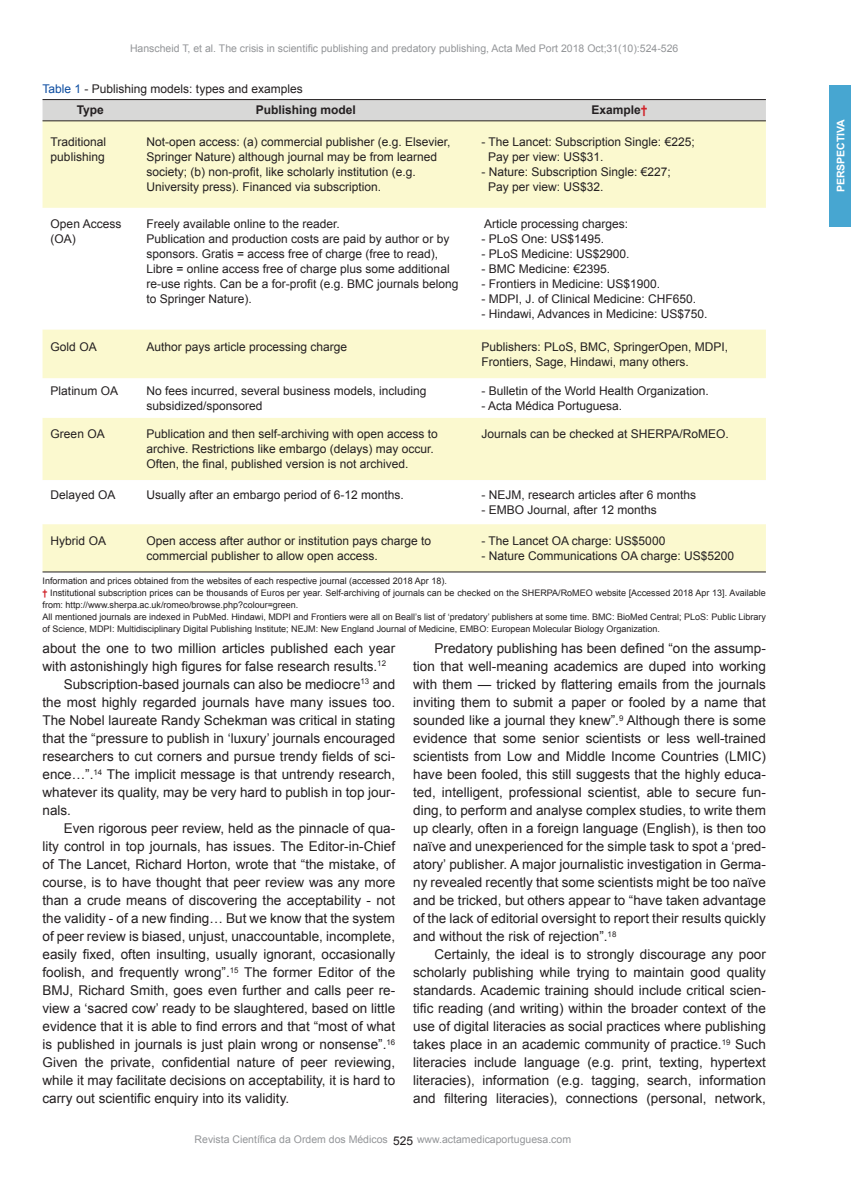
<style>
.page{position:relative;width:851px;height:1191px;background:#fff}
.page>*{position:absolute;margin:0;border:0;box-sizing:border-box;transform-origin:0 0}
.t1{font:13.5px/18px "Arial";color:#231f20;text-align:justify}
.t2{font:12px/15px "Arial";color:#231f20}
.t3{font:700 12px "Arial";color:#231f20}
.t4{font:10.5px "Arial";color:#939598}
.t5{font:700 10.5px "Arial";color:#fff}
.t6{font:9px/12px "Arial";color:#231f20}
.s1{color:#0d4da1}
.s2{font-weight:700}
.s3{color:#d1232a}
.s4{font-weight:700;color:#d1232a}
</style>
<div class="page">
<div style="left:829px;top:85px;width:22px;height:142px;background:#47a6d1"></div>
<div style="left:43px;top:100px;width:723px;height:20px;background:#d8d8d7"></div>
<svg style="left:43px;top:121px;width:723px;height:450px;fill:#fbf9cf"></svg>
<hr style="left:43px;top:99px;width:723px;height:1px;background:#231f20">
<hr style="left:43px;top:120px;width:723px;height:1px;background:#231f20">
<hr style="left:43px;top:571px;width:723px;height:1px;background:#231f20">
<p class="t4" style="left:130px;top:41px;width:550px">Hanscheid T, et al. The crisis in scientific publishing and predatory publishing, Acta Med Port 2018 Oct;31(10):524-526</p>
<p class="t2" style="left:77px;top:79px;width:227px;line-height:21px;text-indent:-34px"><span class="s1">Table 1</span> - Publishing models: types and examples<br><span class="s2">Type</span></p>
<p class="t3" style="left:256px;top:102px;width:102px">Publishing model</p>
<p class="t3" style="left:591px;top:102px;width:58px">Example<span class="s3">†</span></p>
<p class="t2" style="left:51px;top:134px;width:57px">Traditional publishing</p>
<p class="t2" style="left:146px;top:134px;width:306px">Not-open access: (a) commercial publisher (e.g. Elsevier, Springer Nature) although journal may be from learned society; (b) non-profit, like scholarly institution (e.g.<br>University press). Financed via subscription.</p>
<p class="t2" style="left:488px;top:134px;width:208px;text-indent:-7px">- The Lancet: Subscription Single: €225;<br>Pay per view: US$31.</p>
<p class="t2" style="left:488px;top:164px;width:184px;text-indent:-7px">- Nature: Subscription Single: €227;<br>Pay per view: US$32.</p>
<p class="t2" style="left:51px;top:216px;width:72px">Open Access (OA)</p>
<p class="t2" style="left:146px;top:216px;width:314px">Freely available online to the reader.<br>Publication and production costs are paid by author or by sponsors. Gratis = access free of charge (free to read), Libre = online access free of charge plus some additional re-use rights. Can be a for-profit (e.g. BMC journals belong to Springer Nature).</p>
<p class="t2" style="left:484px;top:216px;width:146px">Article processing charges:</p>
<p class="t2" style="left:481px;top:231px;width:124px">- PLoS One: US$1495.</p>
<p class="t2" style="left:481px;top:246px;width:150px">- PLoS Medicine: US$2900.</p>
<p class="t2" style="left:481px;top:261px;width:130px">- BMC Medicine: €2395.</p>
<p class="t2" style="left:481px;top:276px;width:180px">- Frontiers in Medicine: US$1900.</p>
<p class="t2" style="left:481px;top:291px;width:216px">- MDPI, J. of Clinical Medicine: CHF650.</p>
<p class="t2" style="left:481px;top:306px;width:228px">- Hindawi, Advances in Medicine: US$750.</p>
<p class="t2" style="left:51px;top:339px;width:48px">Gold OA</p>
<p class="t2" style="left:146px;top:339px;width:202px">Author pays article processing charge</p>
<p class="t2" style="left:481px;top:339px;width:248px">Publishers: PLoS, BMC, SpringerOpen, MDPI,<br>Frontiers, Sage, Hindawi, many others.</p>
<p class="t2" style="left:51px;top:383px;width:69px">Platinum OA</p>
<p class="t2" style="left:146px;top:383px;width:282px">No fees incurred, several business models, including subsidized/sponsored</p>
<p class="t2" style="left:481px;top:383px;width:229px">- Bulletin of the World Health Organization.</p>
<p class="t2" style="left:481px;top:398px;width:142px">- Acta Médica Portuguesa.</p>
<p class="t2" style="left:51px;top:426px;width:56px">Green OA</p>
<p class="t2" style="left:146px;top:426px;width:293px">Publication and then self-archiving with open access to archive. Restrictions like embargo (delays) may occur.<br>Often, the final, published version is not archived.</p>
<p class="t2" style="left:481px;top:426px;width:249px">Journals can be checked at SHERPA/RoMEO.</p>
<p class="t2" style="left:51px;top:487px;width:66px">Delayed OA</p>
<p class="t2" style="left:146px;top:487px;width:259px">Usually after an embargo period of 6-12 months.</p>
<p class="t2" style="left:481px;top:487px;width:216px">- NEJM, research articles after 6 months</p>
<p class="t2" style="left:481px;top:502px;width:177px">- EMBO Journal, after 12 months</p>
<p class="t2" style="left:51px;top:533px;width:57px">Hybrid OA</p>
<p class="t2" style="left:146px;top:533px;width:286px">Open access after author or institution pays charge to commercial publisher to allow open access.</p>
<p class="t2" style="left:481px;top:533px;width:185px">- The Lancet OA charge: US$5000</p>
<p class="t2" style="left:481px;top:548px;width:254px">- Nature Communications OA charge: US$5200</p>
<p class="t6" style="left:43px;top:574px;width:725px">Information and prices obtained from the websites of each respective journal (accessed 2018 Apr 18).<br><span class="s4">†</span> Institutional subscription prices can be thousands of Euros per year. Self-archiving of journals can be checked on the SHERPA/RoMEO website [Accessed 2018 Apr 13]. Available from: http://www.sherpa.ac.uk/romeo/browse.php?colour=green.<br>All mentioned journals are indexed in PubMed. Hindawi, MDPI and Frontiers were all on Beall’s list of ‘predatory’ publishers at some time. BMC: BioMed Central; PLoS: Public Library of Science, MDPI: Multidisciplinary Digital Publishing Institute; NEJM: New England Journal of Medicine, EMBO: European Molecular Biology Organization.</p>
<p class="t1" style="left:43px;top:639px;width:354px">about the one to two million articles published each year</p>
<p class="t1" style="left:43px;top:657px;width:345px">with astonishingly high figures for false research results.<sup>12</sup></p>
<p class="t1" style="left:64px;top:675px;width:333px">Subscription-based journals can also be mediocre<sup>13</sup> and</p>
<p class="t1" style="left:43px;top:693px;width:354px">the most highly regarded journals have many issues too.</p>
<p class="t1" style="left:43px;top:711px;width:354px">The Nobel laureate Randy Schekman was critical in stating</p>
<p class="t1" style="left:43px;top:729px;width:354px">that the “pressure to publish in ‘luxury’ journals encouraged</p>
<p class="t1" style="left:43px;top:747px;width:354px">researchers to cut corners and pursue trendy fields of sci-</p>
<p class="t1" style="left:43px;top:765px;width:354px">ence…”.<sup>14</sup> The implicit message is that untrendy research,</p>
<p class="t1" style="left:43px;top:783px;width:354px">whatever its quality, may be very hard to publish in top jour-</p>
<p class="t1" style="left:43px;top:801px;width:30px">nals.</p>
<p class="t1" style="left:64px;top:819px;width:333px">Even rigorous peer review, held as the pinnacle of qua-</p>
<p class="t1" style="left:43px;top:837px;width:354px">lity control in top journals, has issues. The Editor-in-Chief</p>
<p class="t1" style="left:43px;top:855px;width:354px">of The Lancet, Richard Horton, wrote that “the mistake, of</p>
<p class="t1" style="left:43px;top:873px;width:354px">course, is to have thought that peer review was any more</p>
<p class="t1" style="left:43px;top:891px;width:354px">than a crude means of discovering the acceptability - not</p>
<p class="t1" style="left:43px;top:909px;width:354px">the validity - of a new finding… But we know that the system</p>
<p class="t1" style="left:43px;top:927px;width:354px">of peer review is biased, unjust, unaccountable, incomplete,</p>
<p class="t1" style="left:43px;top:945px;width:354px">easily fixed, often insulting, usually ignorant, occasionally</p>
<p class="t1" style="left:43px;top:963px;width:354px">foolish, and frequently wrong”.<sup>15</sup> The former Editor of the</p>
<p class="t1" style="left:43px;top:981px;width:354px">BMJ, Richard Smith, goes even further and calls peer re-</p>
<p class="t1" style="left:43px;top:999px;width:354px">view a ‘sacred cow’ ready to be slaughtered, based on little</p>
<p class="t1" style="left:43px;top:1017px;width:354px">evidence that it is able to find errors and that “most of what</p>
<p class="t1" style="left:43px;top:1035px;width:354px">is published in journals is just plain wrong or nonsense”.<sup>16</sup></p>
<p class="t1" style="left:43px;top:1053px;width:354px">Given the private, confidential nature of peer reviewing,</p>
<p class="t1" style="left:43px;top:1071px;width:354px">while it may facilitate decisions on acceptability, it is hard to</p>
<p class="t1" style="left:43px;top:1089px;width:248px">carry out scientific enquiry into its validity.</p>
<p class="t1" style="left:413px;top:639px;width:354px;text-indent:21px">Predatory publishing has been defined “on the assump&shy;tion that well-meaning academics are duped into working with them — tricked by flattering emails from the journals inviting them to submit a paper or fooled by a name that sounded like a journal they knew”.<sup>9</sup> Although there is some evidence that some senior scientists or less well-trained scientists from Low and Middle Income Countries (LMIC) have been fooled, this still suggests that the highly educa&shy;ted, intelligent, professional scientist, able to secure fun&shy;ding, to perform and analyse complex studies, to write them up clearly, often in a foreign language (English), is then too naïve and unexperienced for the simple task to spot a ‘pred&shy;atory’ publisher. A major journalistic investigation in Germa&shy;ny revealed recently that some scientists might be too naïve and be tricked, but others appear to “have taken advantage of the lack of editorial oversight to report their results quickly and without the risk of rejection”.<sup>18</sup></p>
<p class="t1" style="left:413px;top:945px;width:354px;text-indent:21px">Certainly, the ideal is to strongly discourage any poor scholarly publishing while trying to maintain good quality standards. Academic training should include critical scien&shy;tific reading (and writing) within the broader context of the use of digital literacies as social practices where publishing takes place in an academic community of practice.<sup>19</sup> Such literacies include language (e.g. print, texting, hypertext literacies), information (e.g. tagging, search, information and filtering literacies), connections (personal, network,</p>
<p class="t4" style="left:195px;top:1132px;width:195px">Revista Científica da Ordem dos Médicos</p>
<p class="t4" style="left:417px;top:1132px;width:156px">www.actamedicaportuguesa.com</p>
<p class="t2" style="left:393px;top:1133px;width:22px">525</p>
<p class="t5" style="left:833px;top:192px;width:75px;rotate:-90deg">PERSPECTIVA</p>
</div>
